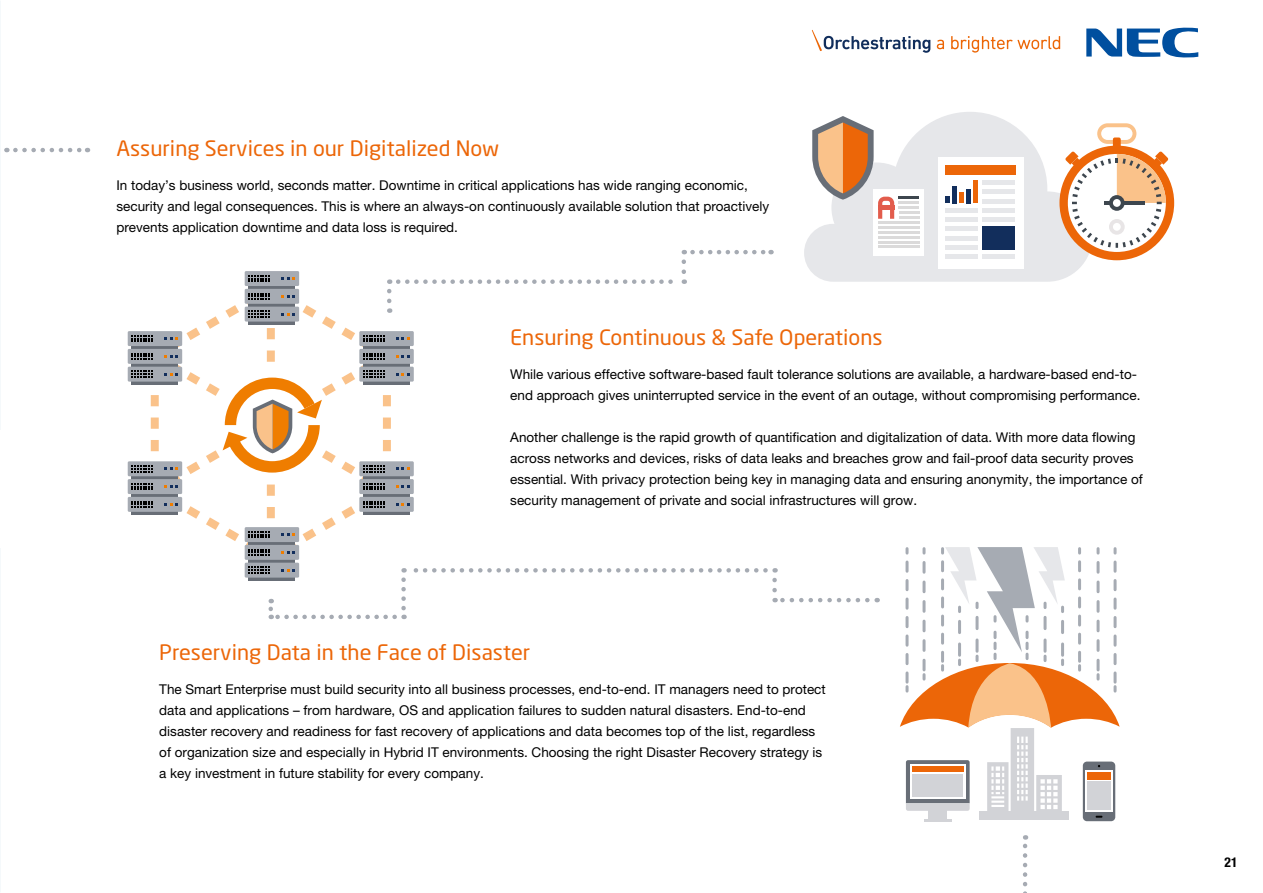
<style>
.page{position:relative;width:1263px;height:893px;background:#fff}
.page>*{position:absolute;margin:0;border:0;box-sizing:border-box;transform-origin:0 0}
.t1{font:21px "Neo Sans Std";color:#ec6608}
.t2{font:13.5px/21px "Helvetica Neue LT Pro";color:#000}
.t3{font:700 condensed 13.5px "Helvetica Neue LT Pro";color:#000}
</style>
<div class="page">
<svg style="left:937px;top:40px;width:7px;height:9px"></svg>
<svg style="left:951px;top:36px;width:109px;height:17px"></svg>
<svg style="left:812px;top:30px;width:118px;height:23px"></svg>
<svg style="left:1086px;top:27px;width:112px;height:31px"></svg>
<svg style="left:15px;top:148px;width:73px;height:4px"></svg>
<svg style="left:804px;top:112px;width:288px;height:170px;fill:#e6e7ea"></svg>
<div style="left:938px;top:157px;width:85px;height:112px;background:#fff"></div>
<div style="left:945px;top:254px;width:33px;height:5px;background:#e6e7ea"></div>
<div style="left:945px;top:245px;width:33px;height:5px;background:#e6e7ea"></div>
<hr style="left:945px;top:236px;width:33px;height:4px;background:#e6e7ea">
<div style="left:945px;top:226px;width:33px;height:5px;background:#e6e7ea"></div>
<div style="left:945px;top:217px;width:33px;height:5px;background:#e6e7ea"></div>
<div style="left:982px;top:254px;width:33px;height:5px;background:#e6e7ea"></div>
<div style="left:982px;top:226px;width:33px;height:24px;background:#122e5c"></div>
<div style="left:982px;top:217px;width:33px;height:5px;background:#e6e7ea"></div>
<div style="left:982px;top:208px;width:33px;height:5px;background:#e6e7ea"></div>
<hr style="left:982px;top:199px;width:33px;height:4px;background:#e6e7ea">
<div style="left:982px;top:189px;width:33px;height:5px;background:#e6e7ea"></div>
<div style="left:982px;top:180px;width:33px;height:5px;background:#e6e7ea"></div>
<div style="left:945px;top:165px;width:70px;height:9px;background:#ec6608"></div>
<div style="left:945px;top:208px;width:33px;height:5px;background:#e6e7ea"></div>
<svg style="left:945px;top:196px;width:4px;height:7px"></svg>
<div style="left:952px;top:186px;width:5px;height:17px;background:#122e5c"></div>
<div style="left:959px;top:193px;width:5px;height:10px;background:#ec6608"></div>
<div style="left:966px;top:189px;width:5px;height:14px;background:#122e5c"></div>
<div style="left:973px;top:180px;width:5px;height:23px;background:#ec6608"></div>
<div style="left:873px;top:189px;width:51px;height:67px;background:#fff"></div>
<hr style="left:899px;top:197px;width:20px;height:2px;background:#3d464e">
<hr style="left:899px;top:202px;width:20px;height:2px;background:#dbdada">
<hr style="left:899px;top:206px;width:20px;height:3px;background:#dbdada">
<hr style="left:899px;top:211px;width:20px;height:3px;background:#dbdada">
<hr style="left:899px;top:216px;width:20px;height:3px;background:#dbdada">
<hr style="left:878px;top:221px;width:41px;height:3px;background:#dbdada">
<hr style="left:878px;top:226px;width:41px;height:3px;background:#dbdada">
<hr style="left:878px;top:231px;width:41px;height:2px;background:#dbdada">
<hr style="left:878px;top:236px;width:41px;height:2px;background:#dbdada">
<hr style="left:878px;top:241px;width:41px;height:2px;background:#dbdada">
<hr style="left:878px;top:246px;width:41px;height:2px;background:#dbdada">
<svg style="left:1097px;top:123px;width:39px;height:23px"></svg>
<svg style="left:1059px;top:146px;width:115px;height:114px"></svg>
<svg style="left:1065px;top:152px;width:103px;height:96px"></svg>
<svg style="left:812px;top:116px;width:82px;height:103px"></svg>
<svg style="left:128px;top:461px;width:54px;height:15px"></svg>
<svg style="left:128px;top:479px;width:54px;height:15px"></svg>
<svg style="left:128px;top:497px;width:54px;height:15px"></svg>
<svg style="left:128px;top:331px;width:54px;height:15px"></svg>
<svg style="left:128px;top:349px;width:54px;height:15px"></svg>
<svg style="left:128px;top:367px;width:54px;height:15px"></svg>
<div style="left:980px;top:812px;width:89px;height:8px;background:#d2d3d7"></div>
<div style="left:1083px;top:762px;width:32px;height:59px;background:#686e77;border-radius:4px"></div>
<hr style="left:924px;top:819px;width:28px;height:2px;background:#d2d3d7">
<svg style="left:900px;top:547px;width:220px;height:272px"></svg>
<div style="left:912px;top:766px;width:51px;height:6px;background:#ec6608"></div>
<div style="left:912px;top:774px;width:51px;height:23px;background:#d2d3d7"></div>
<svg style="left:132px;top:250px;width:735px;height:369px"></svg>
<svg style="left:1023px;top:835px;width:4px;height:58px"></svg>
<h1 class="t1" style="left:116px;top:135px;width:384px">Assuring Services in our Digitalized Now</h1>
<p class="t2" style="left:116px;top:175px;width:654px">In today’s business world, seconds matter. Downtime in critical applications has wide ranging economic, security and legal consequences. This is where an always-on continuously available solution that proactively prevents application downtime and data loss is required.</p>
<h1 class="t1" style="left:510px;top:324px;width:374px">Ensuring Continuous &amp; Safe Operations</h1>
<p class="t2" style="left:510px;top:364px;width:632px">While various effective software-based fault tolerance solutions are available, a hardware-based end-to&shy;end approach gives uninterrupted service in the event of an outage, without compromising performance.</p>
<p class="t2" style="left:510px;top:427px;width:634px">Another challenge is the rapid growth of quantification and digitalization of data. With more data flowing across networks and devices, risks of data leaks and breaches grow and fail-proof data security proves essential. With privacy protection being key in managing data and ensuring anonymity, the importance of security management of private and social infrastructures will grow.</p>
<h1 class="t1" style="left:159px;top:639px;width:373px">Preserving Data in the Face of Disaster</h1>
<p class="t2" style="left:159px;top:679px;width:668px">The Smart Enterprise must build security into all business processes, end-to-end. IT managers need to protect data and applications – from hardware, OS and application failures to sudden natural disasters. End-to-end disaster recovery and readiness for fast recovery of applications and data becomes top of the list, regardless of organization size and especially in Hybrid IT environments. Choosing the right Disaster Recovery strategy is a key investment in future stability for every company.</p>
<p class="t3" style="left:1224px;top:854px;width:14px">21</p>
</div>
